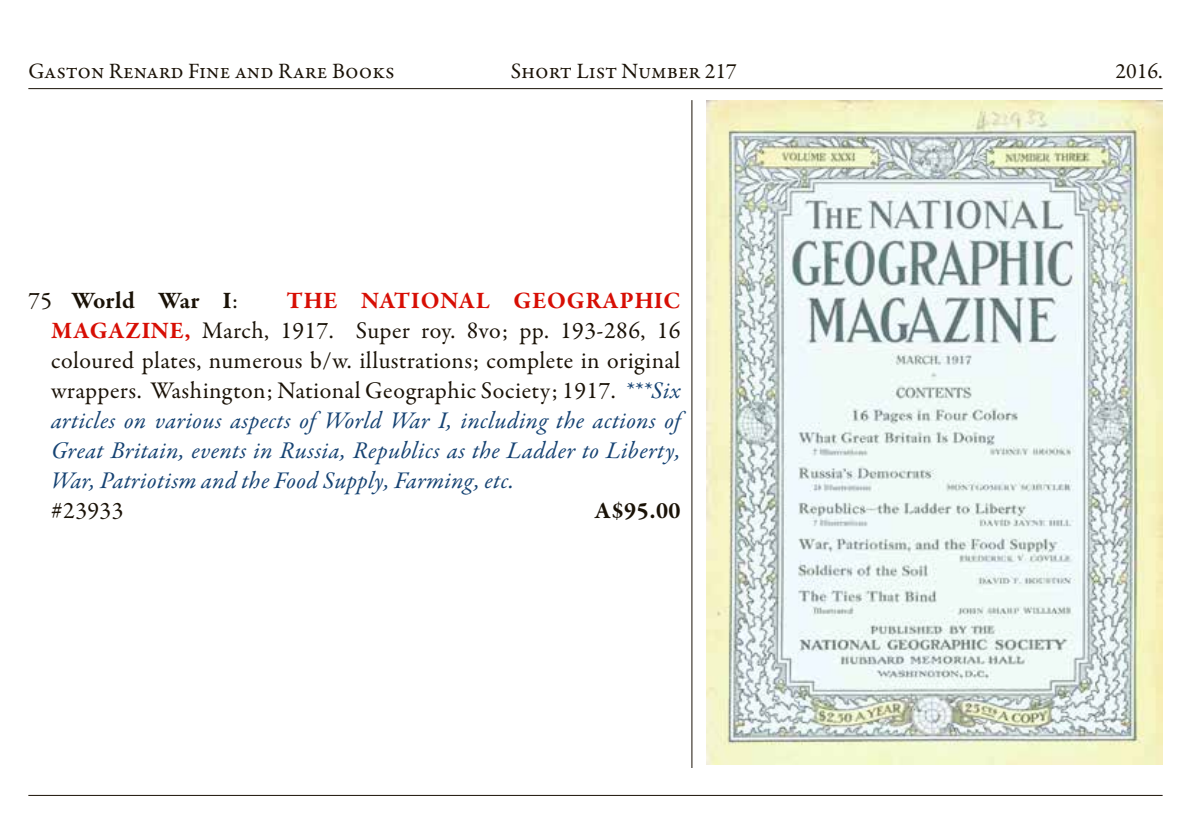
<style>
.page{position:relative;width:1191px;height:840px;background:#fff}
.page>*{position:absolute;margin:0;border:0;box-sizing:border-box;transform-origin:0 0}
.t1{font:italic 24px/30px "Garamond Premr Pro";letter-spacing:.02em;color:#164373}
.t2{font:700 24px "Garamond Premr Pro";letter-spacing:.02em;color:#1a1207}
.t3{font:22px "Garamond Premr Pro";color:#1a1207}
.s1{font-weight:400}
.s2{font-weight:700;font-style:normal;color:#d70e04}
.s3{font-style:normal;color:#1a1207}
</style>
<div class="page">
<hr style="left:28px;top:88px;width:1134px;height:1px;background:#1a1207">
<hr style="left:28px;top:794px;width:1134px;height:1px;background:#1a1207">
<hr style="left:691px;top:100px;width:1px;height:667px;background:#1a1207">
<img style="left:706px;top:100px;width:456px;height:664px">
<p class="t3" style="left:28px;top:57px;width:368px">Gaston Renard Fine and Rare Books</p>
<p class="t3" style="left:511px;top:57px;width:228px">Short List Number 217</p>
<p class="t3" style="left:1115px;top:57px;width:49px">2016.</p>
<p class="t2" style="left:28px;top:285px;width:211px"><span class="s1">75</span> World War I<span class="s1">:</span></p>
<p class="t1" style="left:51px;top:286px;width:631px;text-indent:235px"><span class="s2">THE NATIONAL GEOGRAPHIC MAGAZINE,</span> <span class="s3">March, 1917. Super roy. 8vo; pp. 193-286, 16 coloured plates, numerous b/w. illustrations; complete in original wrappers. Washington; National Geographic Society; 1917.</span> ***Six articles on various aspects of World War I, including the actions of Great Britain, events in Russia, Republics as the Ladder to Liberty, War, Patriotism and the Food Supply, Farming, etc.<br><span class="s3">#23933</span></p>
<p class="t2" style="left:595px;top:495px;width:87px">A$95.00</p>
</div>
